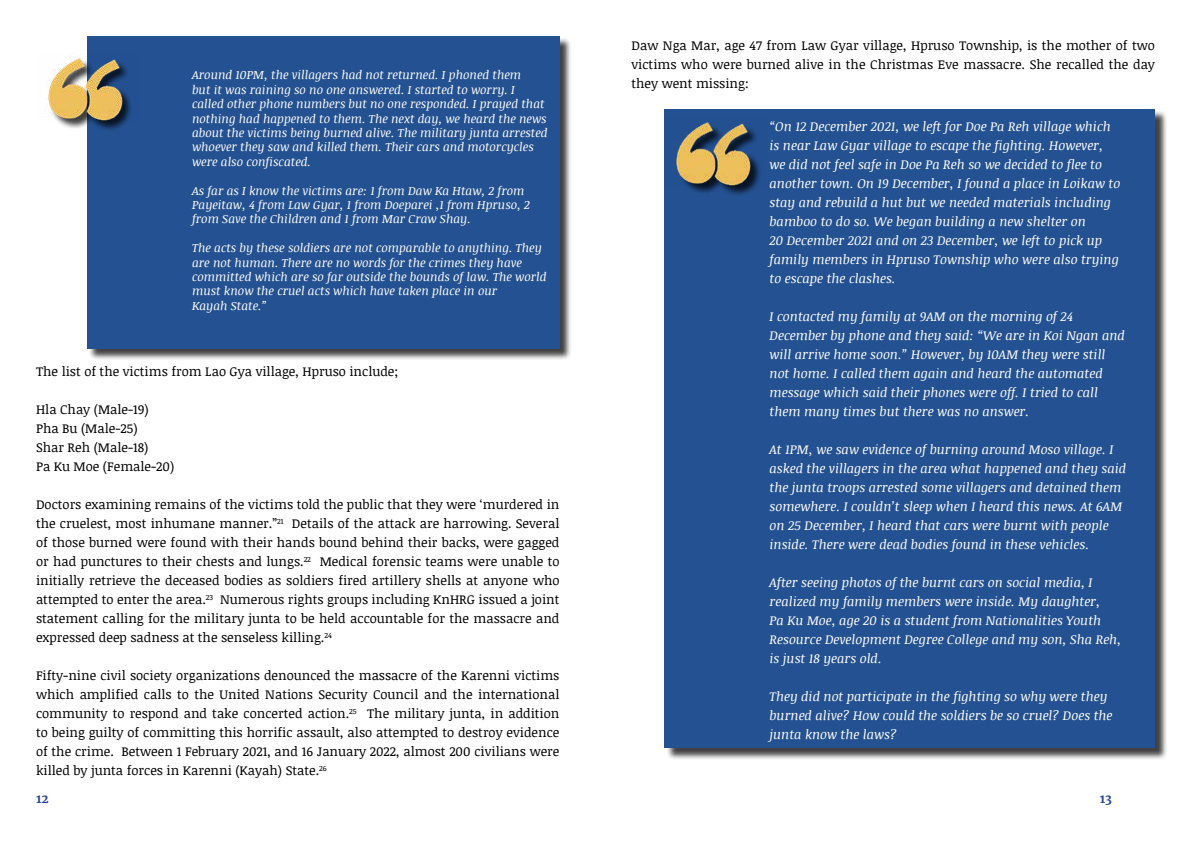
<style>
.page{position:relative;width:1191px;height:842px;background:#fff}
.page>*{position:absolute;margin:0;border:0;box-sizing:border-box;transform-origin:0 0}
.t1{font:italic 13px/19px "Noticia Text";color:#fff}
.t2{font:13px/19px "Noticia Text";color:#000;text-align:justify}
.t3{font:italic 12px/14.4px "Noticia Text";color:#fff}
.t4{font:700 12px "Merriweather";color:#25408f}
</style>
<div class="page">
<div style="left:89px;top:38px;width:483px;height:323px;background:#000;opacity:.75"></div>
<div style="left:87px;top:36px;width:472px;height:312px;background:#245191"></div>
<div style="left:50px;top:60px;width:83px;height:72px;background:#000;opacity:.75"></div>
<img style="left:46px;top:53px;width:87px;height:68px">
<div style="left:666px;top:111px;width:501px;height:650px;background:#000;opacity:.75"></div>
<div style="left:664px;top:109px;width:491px;height:639px;background:#245191"></div>
<div style="left:678px;top:124px;width:83px;height:72px;background:#000;opacity:.75"></div>
<img style="left:676px;top:121px;width:85px;height:65px">
<p class="t3" style="left:192px;top:68px;width:357px">Around 10PM, the villagers had not returned. I phoned them<br>but it was raining so no one answered. I started to worry. I called other phone numbers but no one responded. I prayed that nothing had happened to them. The next day, we heard the news about the victims being burned alive. The military junta arrested whoever they saw and killed them. Their cars and motorcycles were also confiscated.</p>
<p class="t3" style="left:192px;top:183px;width:339px">As far as I know the victims are: 1 from Daw Ka Htaw, 2 from<br>Payeitaw, 4 from Law Gyar, 1 from Doeparei ,1 from Hpruso, 2 from Save the Children and 1 from Mar Craw Shay.</p>
<p class="t3" style="left:192px;top:240px;width:356px">The acts by these soldiers are not comparable to anything. They are not human. There are no words for the crimes they have committed which are so far outside the bounds of law. The world must know the cruel acts which have taken place in our<br>Kayah State.”</p>
<p class="t2" style="left:36px;top:361px;width:364px">The list of the victims from Lao Gya village, Hpruso include;</p>
<p class="t2" style="left:36px;top:399px;width:140px;text-align:left">Hla Chay (Male-19)<br>Pha Bu (Male-25)<br>Shar Reh (Male-18)<br>Pa Ku Moe (Female-20)</p>
<p class="t2" style="left:36px;top:494px;width:525px">Doctors examining remains of the victims told the public that they were ‘murdered in the cruelest, most inhumane manner.”<sup>21</sup> Details of the attack are harrowing. Several of those burned were found with their hands bound behind their backs, were gagged or had punctures to their chests and lungs.<sup>22</sup> Medical forensic teams were unable to initially retrieve the deceased bodies as soldiers fired artillery shells at anyone who attempted to enter the area.<sup>23</sup> Numerous rights groups including KnHRG issued a joint statement calling for the military junta to be held accountable for the massacre and expressed deep sadness at the senseless killing.<sup>24</sup></p>
<p class="t2" style="left:36px;top:665px;width:525px">Fifty-nine civil society organizations denounced the massacre of the Karenni victims which amplified calls to the United Nations Security Council and the international community to respond and take concerted action.<sup>25</sup> The military junta, in addition to being guilty of committing this horrific assault, also attempted to destroy evidence of the crime. Between 1 February 2021, and 16 January 2022, almost 200 civilians were killed by junta forces in Karenni (Kayah) State.<sup>26</sup></p>
<p class="t2" style="left:631px;top:35px;width:525px">Daw Nga Mar, age 47 from Law Gyar village, Hpruso Township, is the mother of two victims who were burned alive in the Christmas Eve massacre. She recalled the day they went missing:</p>
<p class="t1" style="left:769px;top:116px;width:352px">“On 12 December 2021, we left for Doe Pa Reh village which is near Law Gyar village to escape the fighting. However, we did not feel safe in Doe Pa Reh so we decided to flee to another town. On 19 December, I found a place in Loikaw to stay and rebuild a hut but we needed materials including bamboo to do so. We began building a new shelter on<br>20 December 2021 and on 23 December, we left to pick up family members in Hpruso Township who were also trying to escape the clashes.</p>
<p class="t1" style="left:769px;top:306px;width:357px">I contacted my family at 9AM on the morning of 24<br>December by phone and they said: “We are in Koi Ngan and will arrive home soon.” However, by 10AM they were still not home. I called them again and heard the automated message which said their phones were off. I tried to call them many times but there was no answer.</p>
<p class="t1" style="left:769px;top:439px;width:358px">At 1PM, we saw evidence of burning around Moso village. I asked the villagers in the area what happened and they said the junta troops arrested some villagers and detained them somewhere. I couldn’t sleep when I heard this news. At 6AM on 25 December, I heard that cars were burnt with people inside. There were dead bodies found in these vehicles.</p>
<p class="t1" style="left:769px;top:572px;width:353px">After seeing photos of the burnt cars on social media, I realized my family members were inside. My daughter,<br>Pa Ku Moe, age 20 is a student from Nationalities Youth Resource Development Degree College and my son, Sha Reh, is just 18 years old.</p>
<p class="t1" style="left:769px;top:686px;width:344px">They did not participate in the fighting so why were they burned alive? How could the soldiers be so cruel? Does the junta know the laws?</p>
<p class="t4" style="left:36px;top:790px;width:14px">12</p>
<p class="t4" style="left:1099px;top:790px;width:14px">13</p>
</div>
